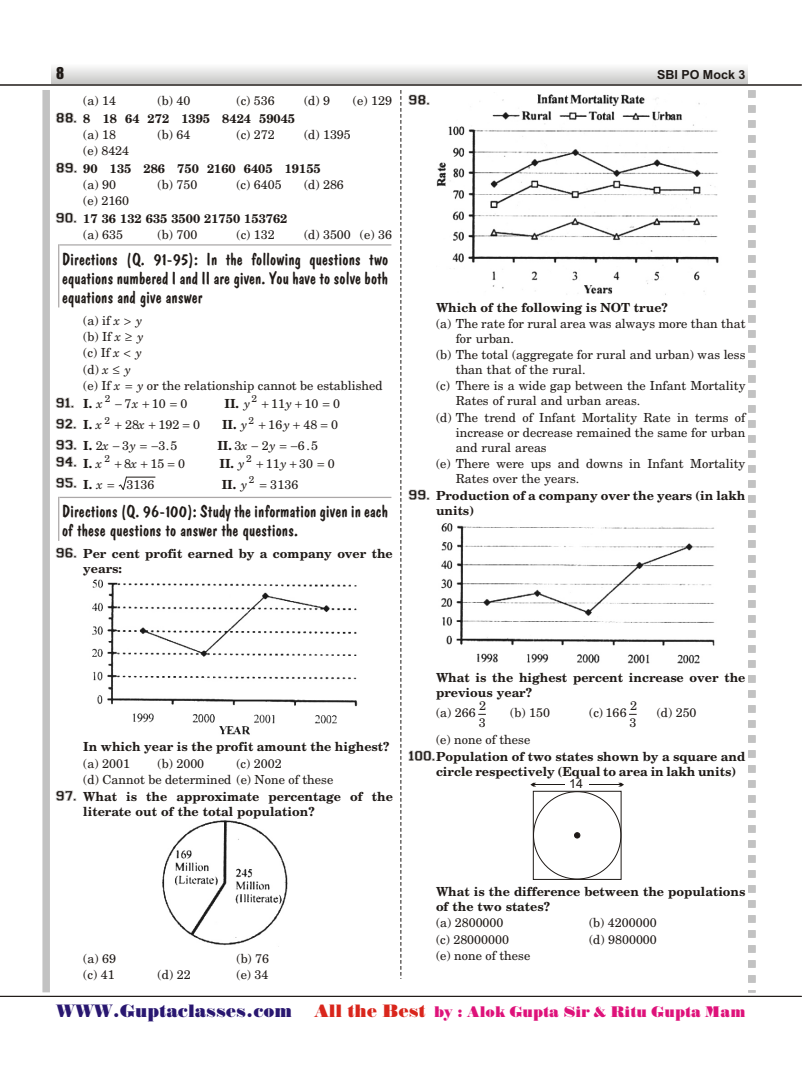
<style>
.page{position:relative;width:802px;height:1080px;background:#fff}
.page>*{position:absolute;margin:0;border:0;box-sizing:border-box;transform-origin:0 0}
.t1{font:17.5px/19.1px "Dom Casual BT";color:#1f1a17;text-align:justify}
.t2{font:17.5px "Normande BT";color:#291770}
.t3{font:15px "Normande BT";color:#de127a}
.t4{font:15px "Impact";color:#1f1a17}
.t5{font:12.5px/15px "New Century Schoolbook";color:#1f1a17}
.t6{font:700 12.5px/15px "New Century Schoolbook";color:#1f1a17}
.t7{font:12.5px "Collegiate";color:#1f1a17}
.t8{font:700 12.5px "Arial";color:#1f1a17}
.t9{font:12.5px "Arial";color:#1f1a17}
.t10{font:italic 12.5px "New Century Schoolbook";color:#1f1a17}
.t11{font:10px "New Century Schoolbook";color:#1f1a17}
.s1{font-family:"Collegiate";font-weight:400}
.s2{font-weight:400}
.s3{font-style:italic}
.s4{font-family:"New Century Schoolbook";font-weight:700}
.s5{font-family:"New Century Schoolbook";font-style:italic}
.s6{font-weight:400;font-style:italic}
.s7{font-family:"Collegiate"}
.s8{font-weight:700}
.s9{font-size:17.5px;color:#d9261c}
</style>
<div class="page">
<svg style="left:51px;top:67px;width:696px;height:17px;background:#dcdcdc"></svg>
<hr style="left:59px;top:244px;width:332px;height:2px;background:#aba8a8">
<hr style="left:58px;top:244px;width:1px;height:63px;background:#aba8a8">
<hr style="left:59px;top:497px;width:332px;height:1px;background:#aba8a8">
<hr style="left:58px;top:497px;width:1px;height:44px;background:#aba8a8">
<svg style="left:400px;top:90px;width:1px;height:889px"></svg>
<hr style="left:0;top:996px;width:801px;height:1px;background:#1f1a17">
<hr style="left:0;top:85px;width:801px;height:1px;background:#1f1a17">
<div style="left:42px;top:90px;width:8px;height:902px;background:#c2c2c2"></div>
<svg style="left:748px;top:90px;width:7px;height:903px"></svg>
<img style="left:92px;top:579px;width:266px;height:156px">
<img style="left:162px;top:820px;width:126px;height:126px">
<img style="left:436px;top:94px;width:283px;height:201px">
<img style="left:441px;top:523px;width:274px;height:141px">
<div style="left:532px;top:791px;width:89px;height:89px;border:1px solid #1f1a17"></div>
<svg style="left:574px;top:832px;width:6px;height:6px"></svg>
<hr style="left:589px;top:784px;width:32px;height:1px;background:#1f1a17">
<svg style="left:618px;top:783px;width:5px;height:4px"></svg>
<hr style="left:533px;top:784px;width:32px;height:1px;background:#1f1a17">
<svg style="left:530px;top:783px;width:6px;height:4px"></svg>
<svg style="left:118px;top:477px;width:37px;height:13px"></svg>
<p class="t4" style="left:56px;top:67px;width:10px">8</p>
<p class="t8" style="left:657px;top:70px;width:90px">SBI PO Mock 3</p>
<p class="t5" style="left:83px;top:94px;width:34px">(a) 14</p>
<p class="t5" style="left:158px;top:94px;width:34px">(b) 40</p>
<p class="t5" style="left:236px;top:94px;width:40px">(c) 536</p>
<p class="t5" style="left:304px;top:94px;width:27px">(d) 9</p>
<p class="t5" style="left:353px;top:94px;width:41px">(e) 129</p>
<p class="t6" style="left:83px;top:111px;width:213px;line-height:16.2px;text-indent:-27px"><span class="s1">88.</span> 8 18 64 272 1395 8424 59045 <span class="s2">(a) 18</span></p>
<p class="t5" style="left:158px;top:128px;width:34px">(b) 64</p>
<p class="t5" style="left:236px;top:128px;width:40px">(c) 272</p>
<p class="t5" style="left:304px;top:128px;width:48px">(d) 1395</p>
<p class="t5" style="left:83px;top:144px;width:47px">(e) 8424</p>
<p class="t6" style="left:83px;top:161px;width:239px;line-height:16.2px;text-indent:-27px"><span class="s1">89.</span> 90 135 286 750 2160 6405 19155 <span class="s2">(a) 90</span></p>
<p class="t5" style="left:158px;top:178px;width:41px">(b) 750</p>
<p class="t5" style="left:236px;top:178px;width:47px">(c) 6405</p>
<p class="t5" style="left:304px;top:178px;width:41px">(d) 286</p>
<p class="t5" style="left:83px;top:194px;width:47px">(e) 2160</p>
<p class="t6" style="left:83px;top:211px;width:205px;line-height:16.2px;text-indent:-27px"><span class="s1">90.</span> 17 36 132 635 3500 21750 153762 <span class="s2">(a) 635</span></p>
<p class="t5" style="left:158px;top:228px;width:41px">(b) 700</p>
<p class="t5" style="left:236px;top:228px;width:40px">(c) 132</p>
<p class="t5" style="left:304px;top:228px;width:89px">(d) 3500 (e) 36</p>
<h1 class="t1" style="left:62px;top:251px;width:327px">Directions (Q. 91-95): In the following questions two equations numbered I and II are given. You have to solve both equations and give answer</h1>
<p class="t5" style="left:83px;top:314px;width:38px">(a) if <span class="s3">x</span></p>
<p class="t5" style="left:83px;top:313px;width:62px;line-height:16.2px;text-align:justify;text-indent:53px"><span class="s3">y </span>(b) If <span class="s3">x</span> ≥ <span class="s3">y </span>(c) If <span class="s3">x</span></p>
<p class="t10" style="left:136px;top:348px;width:8px">y</p>
<p class="t5" style="left:83px;top:362px;width:49px;line-height:16.2px">(d) <span class="s3">x</span> ≤ <span class="s3">y </span>(e) If <span class="s3">x</span></p>
<p class="t5" style="left:138px;top:379px;width:246px"><span class="s3">y</span> or the re la tion ship can not be estab lished</p>
<p class="t11" style="left:105px;top:395px;width:7px">2</p>
<p class="t7" style="left:56px;top:396px;width:48px">91. <span class="s4">I.</span> <span class="s5">x</span></p>
<p class="t5" style="left:115px;top:397px;width:25px">−7<span class="s3">x</span></p>
<p class="t11" style="left:251px;top:395px;width:7px">2</p>
<p class="t5" style="left:152px;top:397px;width:37px">10 0</p>
<p class="t6" style="left:224px;top:397px;width:27px">II. <span class="s6">y</span></p>
<p class="t5" style="left:271px;top:397px;width:22px">11<span class="s3">y</span></p>
<p class="t5" style="left:304px;top:397px;width:37px">10 0</p>
<p class="t11" style="left:104px;top:416px;width:7px">2</p>
<p class="t7" style="left:56px;top:417px;width:47px">92. <span class="s4">I.</span> <span class="s5">x</span></p>
<p class="t5" style="left:125px;top:418px;width:21px">28<span class="s3">x</span></p>
<p class="t11" style="left:248px;top:416px;width:7px">2</p>
<p class="t5" style="left:158px;top:418px;width:43px">192 0</p>
<p class="t6" style="left:222px;top:418px;width:27px">II. <span class="s6">y</span></p>
<p class="t5" style="left:268px;top:418px;width:23px">16<span class="s3">y</span></p>
<p class="t5" style="left:303px;top:418px;width:36px">48 0</p>
<p class="t5" style="left:56px;top:439px;width:123px"><span class="s7">93.</span> <span class="s8">I.</span> 2<span class="s3">x</span> − 3<span class="s3">y</span> −3.5</p>
<p class="t5" style="left:217px;top:439px;width:102px"><span class="s8">II.</span> 3<span class="s3">x</span> − 2<span class="s3">y</span> −6.5</p>
<p class="t7" style="left:56px;top:456px;width:47px">94. <span class="s4">I.</span> <span class="s5">x</span></p>
<p class="t5" style="left:124px;top:457px;width:14px">8<span class="s3">x</span></p>
<p class="t11" style="left:104px;top:455px;width:7px">2</p>
<p class="t11" style="left:246px;top:455px;width:7px">2</p>
<p class="t5" style="left:150px;top:457px;width:36px">15 0</p>
<p class="t6" style="left:219px;top:457px;width:27px">II. <span class="s6">y</span></p>
<p class="t5" style="left:266px;top:457px;width:22px">11<span class="s3">y</span></p>
<p class="t5" style="left:299px;top:457px;width:37px">30 0</p>
<p class="t11" style="left:249px;top:476px;width:7px">2</p>
<p class="t7" style="left:56px;top:477px;width:48px">95. <span class="s4">I.</span> <span class="s5">x</span></p>
<p class="t5" style="left:126px;top:478px;width:30px">3136</p>
<p class="t6" style="left:221px;top:478px;width:27px">II. <span class="s6">y</span></p>
<p class="t5" style="left:270px;top:478px;width:30px">3136</p>
<h1 class="t1" style="left:62px;top:503px;width:327px">Directions (Q. 96-100): Study the information given in each of these questions to answer the questions.</h1>
<p class="t6" style="left:83px;top:547px;width:311px;text-indent:-27px"><span class="s1">96.</span> Per cent profit earned by a com pany over the years:</p>
<p class="t7" style="left:409px;top:93px;width:23px">98.</p>
<p class="t6" style="left:436px;top:301px;width:233px">Which of the fol low ing is NOT true?</p>
<p class="t5" style="left:455px;top:317px;width:291px;text-indent:-20px">(a) The rate for ru ral area was al ways more than that for ur ban.</p>
<p class="t5" style="left:455px;top:348px;width:291px;text-indent:-20px">(b) The to tal (ag gre gate for ru ral and ur ban) was less than that of the ru ral.</p>
<p class="t5" style="left:455px;top:379px;width:291px;text-indent:-20px">(c) There is a wide gap be tween the In fant Mortal ity<br>Rates of ru ral and ur ban ar eas.</p>
<p class="t5" style="left:455px;top:411px;width:291px;text-align:justify;text-indent:-20px">(d) The trend of In fant Mor tal ity Rate in terms of in crease or de crease re mained the same for ur ban and ru ral ar eas</p>
<p class="t5" style="left:455px;top:457px;width:291px;text-indent:-20px">(e) There were ups and downs in In fant Mor tal ity<br>Rates over the years.</p>
<p class="t6" style="left:436px;top:489px;width:311px;text-indent:-27px"><span class="s1">99.</span> Pro duc tion of a com pany over the years (in lakh units)</p>
<p class="t6" style="left:83px;top:740px;width:307px">In which year is the profit amount the high est?</p>
<p class="t5" style="left:83px;top:757px;width:48px">(a) 2001</p>
<p class="t5" style="left:158px;top:757px;width:48px">(b) 2000</p>
<p class="t5" style="left:83px;top:756px;width:251px;line-height:16.2px;text-indent:153px">(c) 2002<br>(d) Can not be de ter mined (e) None of these</p>
<p class="t6" style="left:83px;top:790px;width:311px;text-indent:-27px"><span class="s1">97.</span> What is the approx i mate per cent age of the lit er ate out of the to tal pop u la tion?</p>
<p class="t6" style="left:436px;top:671px;width:311px">What is the high est percent in crease over the pre vi ous year?</p>
<p class="t5" style="left:436px;top:706px;width:41px">(a) 266</p>
<p class="t5" style="left:478px;top:697px;width:9px;line-height:17.8px">2<br>3</p>
<p class="t5" style="left:510px;top:706px;width:41px">(b) 150</p>
<p class="t5" style="left:589px;top:706px;width:39px">(c) 166</p>
<p class="t5" style="left:629px;top:697px;width:9px;line-height:17.8px">2<br>3</p>
<p class="t5" style="left:656px;top:706px;width:41px">(d) 250</p>
<p class="t6" style="left:409px;top:731px;width:338px;line-height:17.6px;text-indent:27px"><span class="s2">(e) none of these<br></span><span class="s1">100.</span>Population of two states shown by a square and</p>
<p class="t6" style="left:436px;top:765px;width:302px">cir cle re spec tively (Equal to area in lakh units)</p>
<p class="t9" style="left:569px;top:779px;width:15px">14</p>
<p class="t5" style="left:83px;top:952px;width:34px">(a) 69</p>
<p class="t5" style="left:236px;top:952px;width:34px">(b) 76</p>
<p class="t5" style="left:83px;top:968px;width:33px">(c) 41</p>
<p class="t5" style="left:158px;top:968px;width:34px">(d) 22</p>
<p class="t5" style="left:236px;top:968px;width:34px">(e) 34</p>
<p class="t6" style="left:436px;top:885px;width:311px">What is the dif fer ence be tween the popu la tions of the two states?</p>
<p class="t5" style="left:436px;top:916px;width:69px">(a) 2800000</p>
<p class="t5" style="left:589px;top:916px;width:69px">(b) 4200000</p>
<p class="t5" style="left:436px;top:933px;width:75px">(c) 28000000</p>
<p class="t5" style="left:589px;top:933px;width:69px">(d) 9800000</p>
<p class="t5" style="left:436px;top:949px;width:96px">(e) none of these</p>
<h1 class="t2" style="left:56px;top:1004px;width:237px">WWW.Guptaclasses.com</h1>
<p class="t3" style="left:314px;top:1006px;width:432px"><span class="s9">All the Best</span> by : Alok Gupta Sir &amp; Ritu Gupta Mam</p>
</div>
